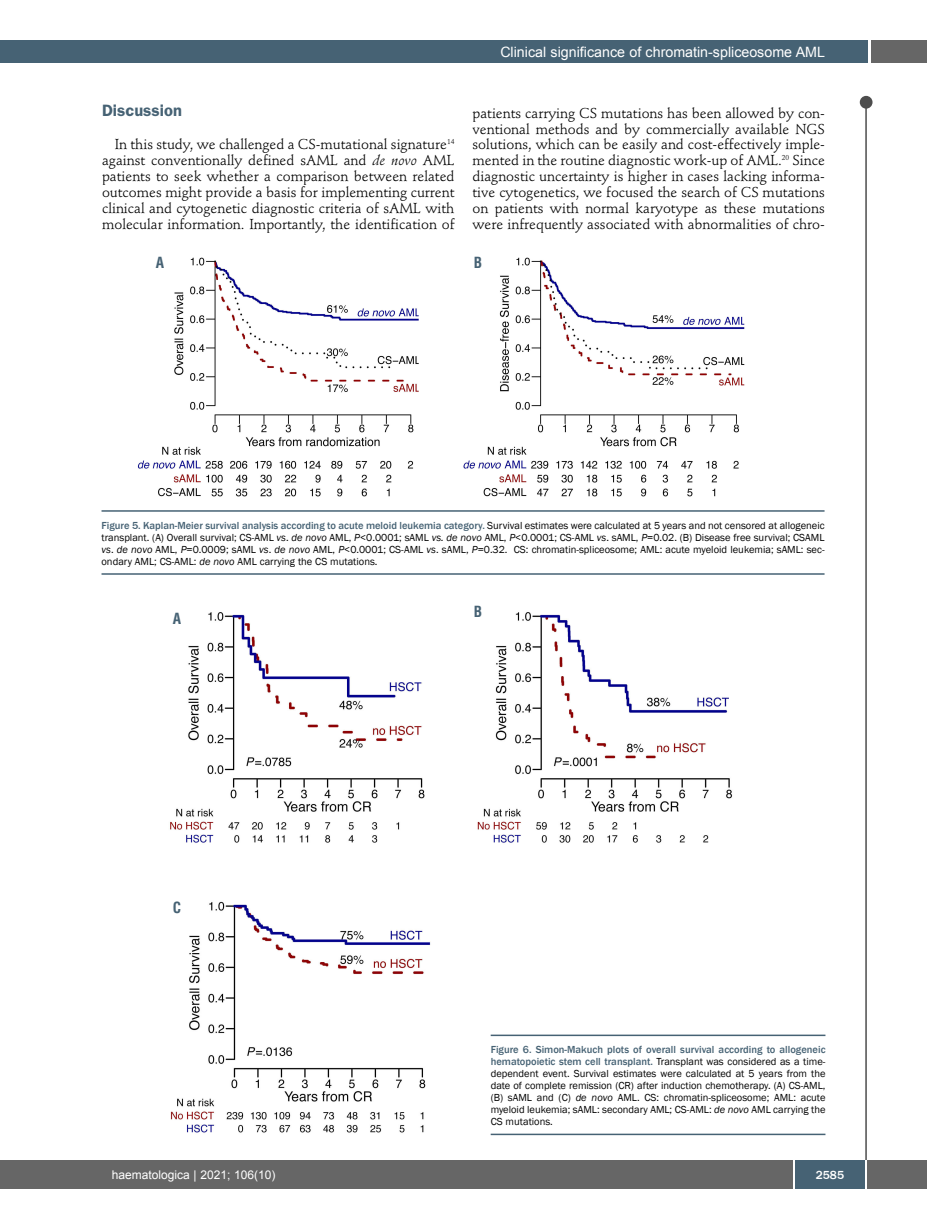
<style>
.page{position:relative;width:927px;height:1225px;background:#fff}
.page>*{position:absolute;margin:0;border:0;box-sizing:border-box;transform-origin:0 0}
.t1{font:600 16.5px "Franklin Gothic";color:#466274}
.t2{font:700 condensed 15px "Helvetica";color:#466274}
.t3{font:14.25px/15.9px "Stempel Schneidler";color:#000;text-align:justify}
.t4{font:14.25px "Arial";color:#fff}
.t5{font:12px "Arial";color:#fff}
.t6{font:500 12px "Franklin Gothic";color:#fff}
.t7{font:10.5px/12px "Franklin Gothic";color:#000;text-align:justify}
.s1{font-style:italic}
.s2{font-weight:500;color:#466274}
</style>
<div class="page">
<div style="left:860px;top:96px;width:12px;height:13px;background:#4d4d4d;border-radius:50%"></div>
<hr style="left:865px;top:98px;width:2px;height:1062px;background:#4d4d4d">
<div style="left:871px;top:40px;width:56px;height:22px;background:#666"></div>
<div style="left:18px;top:40px;width:849px;height:22px;background:#466274"></div>
<div style="left:17px;top:1160px;width:910px;height:28px;background:#666"></div>
<div style="left:795px;top:1160px;width:70px;height:28px;background:#466274"></div>
<hr style="left:793px;top:1160px;width:2px;height:28px;background:#fff">
<hr style="left:865px;top:1160px;width:2px;height:28px;background:#fff">
<div style="left:0;top:40px;width:19px;height:22px;background:#466274"></div>
<div style="left:0;top:1160px;width:18px;height:28px;background:#666"></div>
<img style="left:137px;top:257px;width:608px;height:240px">
<hr style="left:102px;top:510px;width:722px;height:2px;background:#466274">
<hr style="left:102px;top:573px;width:722px;height:2px;background:#466274">
<img style="left:170px;top:612px;width:579px;height:524px">
<hr style="left:491px;top:1034px;width:334px;height:2px;background:#466274">
<hr style="left:491px;top:1133px;width:334px;height:2px;background:#466274">
<h1 class="t1" style="left:102px;top:104px;width:81px">Discussion</h1>
<p class="t3" style="left:102px;top:138px;width:354px;text-indent:13px">In this study, we challenged a CS-mutational signature<sup>14 </sup>against conventionally defined sAML and <span class="s1">de novo</span> AML patients to seek whether a comparison between related outcomes might provide a basis for implementing current clinical and cytogenetic diagnostic criteria of sAML with molecular information. Importantly, the identification of</p>
<h3 class="t4" style="left:500px;top:44px;width:326px">Clinical significance of chromatin-spliceosome AML</h3>
<p class="t3" style="left:472px;top:106px;width:354px">patients carrying CS mutations has been allowed by con&shy;ventional methods and by commercially available NGS solutions, which can be easily and cost-effectively imple&shy;mented in the routine diagnostic work-up of AML.<sup>20</sup> Since diagnostic uncertainty is higher in cases lacking informa&shy;tive cytogenetics, we focused the search of CS mutations on patients with normal karyotype as these mutations were infrequently associated with abnormalities of chro-</p>
<h2 class="t2" style="left:156px;top:256px;width:10px">A</h2>
<h2 class="t2" style="left:474px;top:256px;width:10px">B</h2>
<p class="t7" style="left:102px;top:519px;width:725px"><span class="s2">Figure 5. Kaplan-Meier survival analysis according to acute meloid leukemia category.</span> Survival estimates were calculated at 5 years and not censored at allogeneic transplant. (A) Overall survival; CS-AML <span class="s1">vs</span>. <span class="s1">de novo</span> AML, <span class="s1">P</span>&lt;0.0001; sAML <span class="s1">vs. de novo</span> AML, <span class="s1">P</span>&lt;0.0001; CS-AML <span class="s1">vs</span>. sAML, <span class="s1">P</span>=0.02. (B) Disease free survival; CSAML <span class="s1">vs</span>. <span class="s1">de novo</span> AML, <span class="s1">P</span>=0.0009; sAML <span class="s1">vs</span>. <span class="s1">de novo</span> AML, <span class="s1">P</span>&lt;0.0001; CS-AML <span class="s1">vs</span>. sAML, <span class="s1">P</span>=0.32. CS: chromatin-spliceosome; AML: acute myeloid leukemia; sAML: sec&shy;ondary AML; CS-AML: <span class="s1">de novo</span> AML carrying the CS mutations.</p>
<h2 class="t2" style="left:173px;top:613px;width:10px">A</h2>
<h2 class="t2" style="left:173px;top:902px;width:10px">C</h2>
<h2 class="t2" style="left:474px;top:606px;width:10px">B</h2>
<p class="t7" style="left:491px;top:1043px;width:336px"><span class="s2">Figure 6. Simon-Makuch plots of overall survival according to allogeneic hematopoietic stem cell transplant.</span> Transplant was considered as a time&shy;dependent event. Survival estimates were calculated at 5 years from the date of complete remission (CR) after induction chemotherapy. (A) CS-AML, (B) sAML and (C) <span class="s1">de novo</span> AML. CS: chromatin-spliceosome; AML: acute myeloid leukemia; sAML: secondary AML; CS-AML: <span class="s1">de novo</span> AML carrying the CS mutations.</p>
<p class="t5" style="left:112px;top:1168px;width:165px">haematologica | 2021; 106(10)</p>
<p class="t6" style="left:816px;top:1167px;width:30px">2585</p>
</div>
